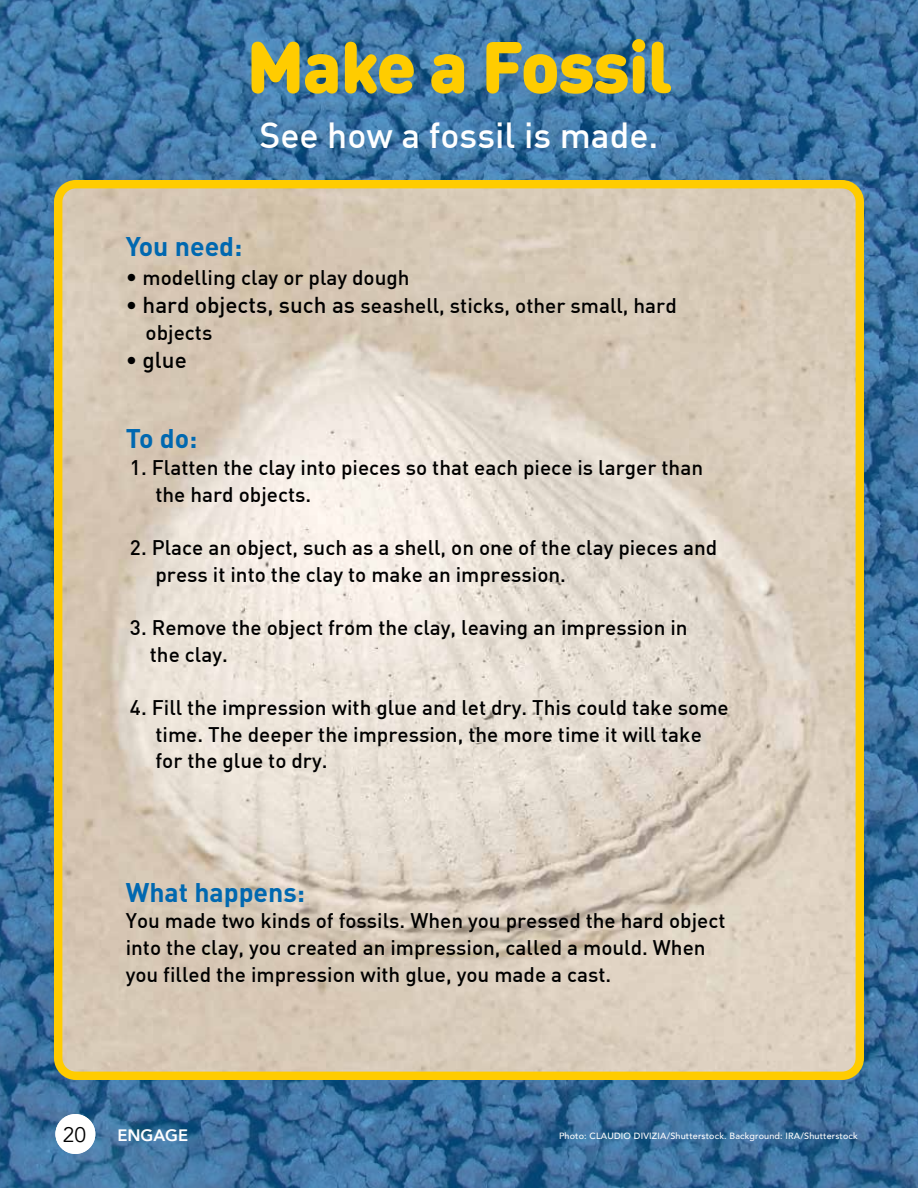
<style>
.page{position:relative;width:918px;height:1188px;background:#fff}
.page>*{position:absolute;margin:0;border:0;box-sizing:border-box;transform-origin:0 0}
.t1{font:900 72px "DIN Round OT";letter-spacing:-.02em;color:#fc0}
.t2{font:500 35.55px "DIN";color:#fff}
.t3{font:700 26.7px "DIN";color:#0068b0}
.t4{font:500 22.5px "DIN";color:#000}
.t5{font:21px "Avenir";color:#000}
.t6{font:500 20.7px/26.7px "DIN";color:#000}
.t7{font:800 16.5px "Avenir";color:#fff}
.t8{font:500 9px "Avenir";letter-spacing:.02em;color:#fff}
.s1{font-size:22.5px}
</style>
<div class="page">
<img style="left:0;top:0;width:918px;height:1188px">
<img style="left:58px;top:184px;width:802px;height:892px">
<div style="left:54px;top:180px;width:810px;height:900px;border:8px solid #fc0;border-radius:18px"></div>
<div style="left:55px;top:1114px;width:40px;height:40px;background:#fff;border-radius:50%"></div>
<h1 class="t1" style="left:246px;top:19px;width:427px">Make a Fossil</h1>
<h2 class="t2" style="left:259px;top:112px;width:401px">See how a fossil is made.</h2>
<p class="t3" style="left:126px;top:229px;width:118px">You need:</p>
<p class="t6" style="left:126px;top:263px;width:285px"><span class="s1">•</span> modelling clay or play dough</p>
<p class="t6" style="left:146px;top:292px;width:533px;text-indent:-20px"><span class="s1">• hard objects, such as</span> seashell, sticks, other small, hard objects</p>
<p class="t4" style="left:126px;top:346px;width:63px">• glue</p>
<p class="t3" style="left:126px;top:421px;width:73px">To do:</p>
<p class="t6" style="left:155px;top:454px;width:549px;text-indent:-26px">1. Flatten the clay into pieces so that each piece is larger than the hard objects.</p>
<p class="t6" style="left:155px;top:534px;width:563px;text-indent:-26px">2. Place an object, such as a shell, on one of the clay pieces and press it into the clay to make an impression.</p>
<p class="t6" style="left:150px;top:614px;width:539px;text-indent:-20px">3. Remove the object from the clay, leaving an impression in the clay.</p>
<p class="t6" style="left:155px;top:694px;width:575px;text-indent:-26px">4. Fill the impression with glue and let dry. This could take some time. The deeper the impression, the more time it will take for the glue to dry.</p>
<p class="t3" style="left:126px;top:875px;width:181px">What happens:</p>
<p class="t6" style="left:126px;top:907px;width:601px">You made two kinds of fossils. When you pressed the hard object into the clay, you created an impression, called a mould. When you filled the impression with glue, you made a cast.</p>
<p class="t5" style="left:63px;top:1122px;width:25px">20</p>
<p class="t7" style="left:117px;top:1122px;width:72px">ENGAGE</p>
<p class="t8" style="left:559px;top:1128px;width:300px">Photo: CLAUDIO DIVIZIA/Shutterstock. Background: IRA/Shutterstock</p>
</div>
